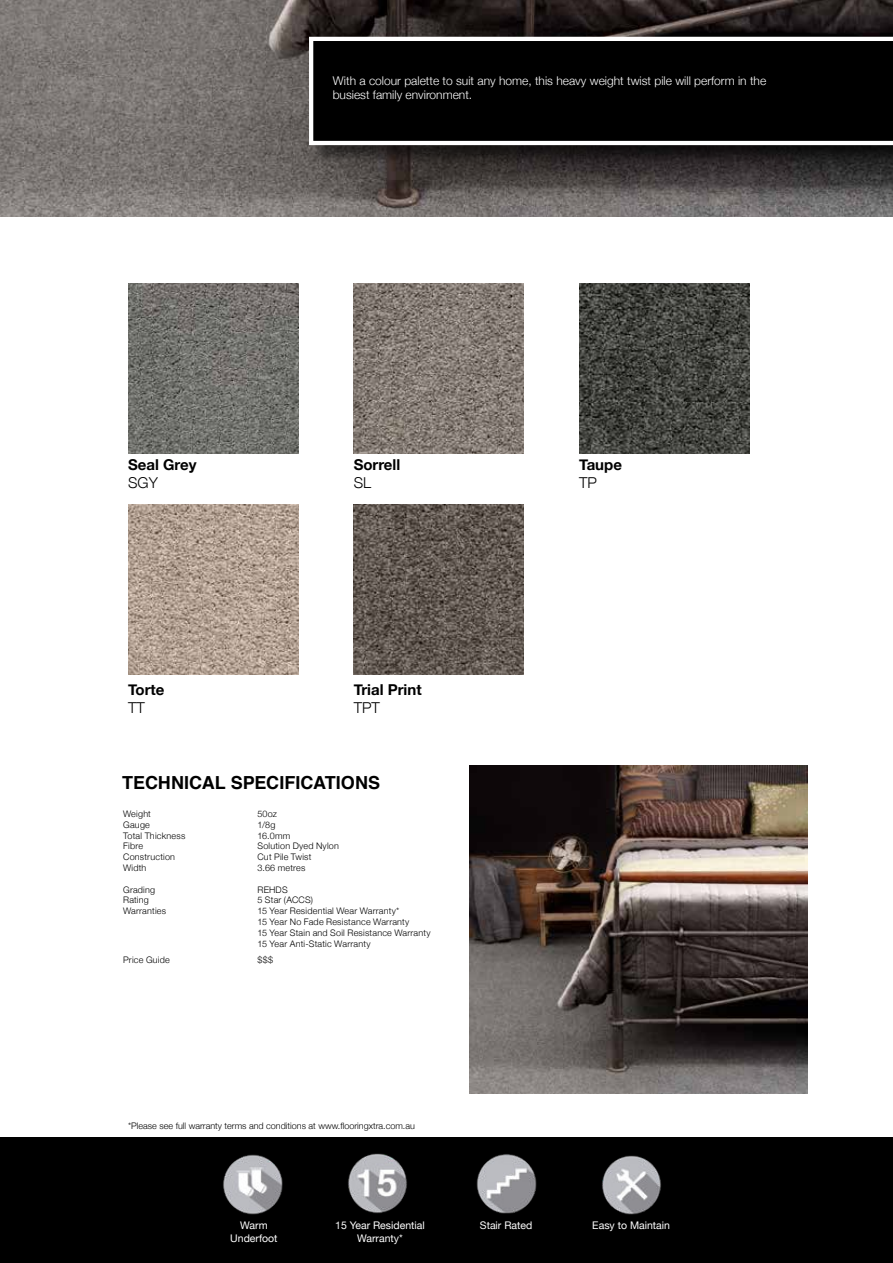
<style>
.page{position:relative;width:893px;height:1263px;background:#fff}
.page>*{position:absolute;margin:0;border:0;box-sizing:border-box;transform-origin:0 0}
.t1{font:700 18px "Helvetica";letter-spacing:.005em;color:#000}
.t2{font:700 15px "Helvetica Neue";color:#000}
.t3{font:300 15px "Helvetica Neue";color:#000}
.t4{font:300 12px/14.4px "Helvetica Neue";color:#fff}
.t5{font:10.5px/12.6px "Helvetica Neue";color:#fff;text-align:center}
.t6{font:300 9px/10.8px "Helvetica Neue";letter-spacing:.025em;color:#000}
.t7{font:300 9px "Helvetica Neue";color:#000}
</style>
<div class="page">
<div style="left:0;top:1138px;width:893px;height:125px;background:#000"></div>
<img style="left:0;top:0;width:893px;height:217px">
<img style="left:354px;top:283px;width:170px;height:170px">
<img style="left:128px;top:283px;width:170px;height:170px">
<img style="left:579px;top:283px;width:170px;height:170px">
<img style="left:128px;top:505px;width:170px;height:170px">
<img style="left:354px;top:505px;width:170px;height:170px">
<div style="left:311px;top:39px;width:582px;height:125px;background:#000;opacity:.47"></div>
<svg style="left:309px;top:37px;width:584px;height:108px;background:#141414"></svg>
<img style="left:223px;top:1154px;width:60px;height:61px">
<img style="left:476px;top:1154px;width:61px;height:60px">
<img style="left:602px;top:1155px;width:59px;height:60px">
<img style="left:348px;top:1153px;width:59px;height:61px">
<img style="left:470px;top:766px;width:337px;height:327px">
<h3 class="t4" style="left:333px;top:74px;width:435px">With a colour palette to suit any home, this heavy weight twist pile will perform in the busiest family environment.</h3>
<h2 class="t2" style="left:128px;top:459px;width:70px">Seal Grey</h2>
<h2 class="t3" style="left:128px;top:476px;width:31px">SGY</h2>
<h2 class="t2" style="left:128px;top:684px;width:38px">Torte</h2>
<h2 class="t3" style="left:128px;top:700px;width:18px">TT</h2>
<h2 class="t2" style="left:354px;top:459px;width:48px">Sorrell</h2>
<h2 class="t3" style="left:354px;top:476px;width:19px">SL</h2>
<h2 class="t2" style="left:354px;top:684px;width:70px">Trial Print</h2>
<h2 class="t3" style="left:354px;top:700px;width:28px">TPT</h2>
<h2 class="t2" style="left:579px;top:459px;width:44px">Taupe</h2>
<h2 class="t3" style="left:579px;top:476px;width:19px">TP</h2>
<h1 class="t1" style="left:122px;top:772px;width:259px">TECHNICAL SPECIFICATIONS</h1>
<p class="t6" style="left:123px;top:809px;width:64px">Weight<br>Gauge<br>Total Thickness<br>Fibre<br>Construction<br>Width</p>
<p class="t6" style="left:123px;top:884px;width:45px">Grading<br>Rating<br>Warranties</p>
<p class="t6" style="left:123px;top:954px;width:48px">Price Guide</p>
<p class="t6" style="left:257px;top:809px;width:83px">50oz<br>1/8g<br>16.0mm<br>Solution Dyed Nylon<br>Cut Pile Twist<br>3.66 metres</p>
<p class="t6" style="left:257px;top:884px;width:175px">REHDS<br>5 Star (ACCS)<br>15 Year Residential Wear Warranty*<br>15 Year No Fade Resistance Warranty<br>15 Year Stain and Soil Resistance Warranty<br>15 Year Anti-Static Warranty</p>
<p class="t6" style="left:257px;top:955px;width:17px">$$$</p>
<p class="t7" style="left:128px;top:1118px;width:288px">*Please see full warranty terms and conditions at www.flooringxtra.com.au</p>
<p class="t5" style="left:230px;top:1220px;width:49px">Warm<br>Underfoot</p>
<p class="t5" style="left:335px;top:1220px;width:91px">15 Year Residential</p>
<p class="t5" style="left:480px;top:1220px;width:54px">Stair Rated</p>
<p class="t5" style="left:592px;top:1220px;width:79px">Easy to Maintain</p>
<p class="t5" style="left:357px;top:1233px;width:47px">Warranty*</p>
</div>
